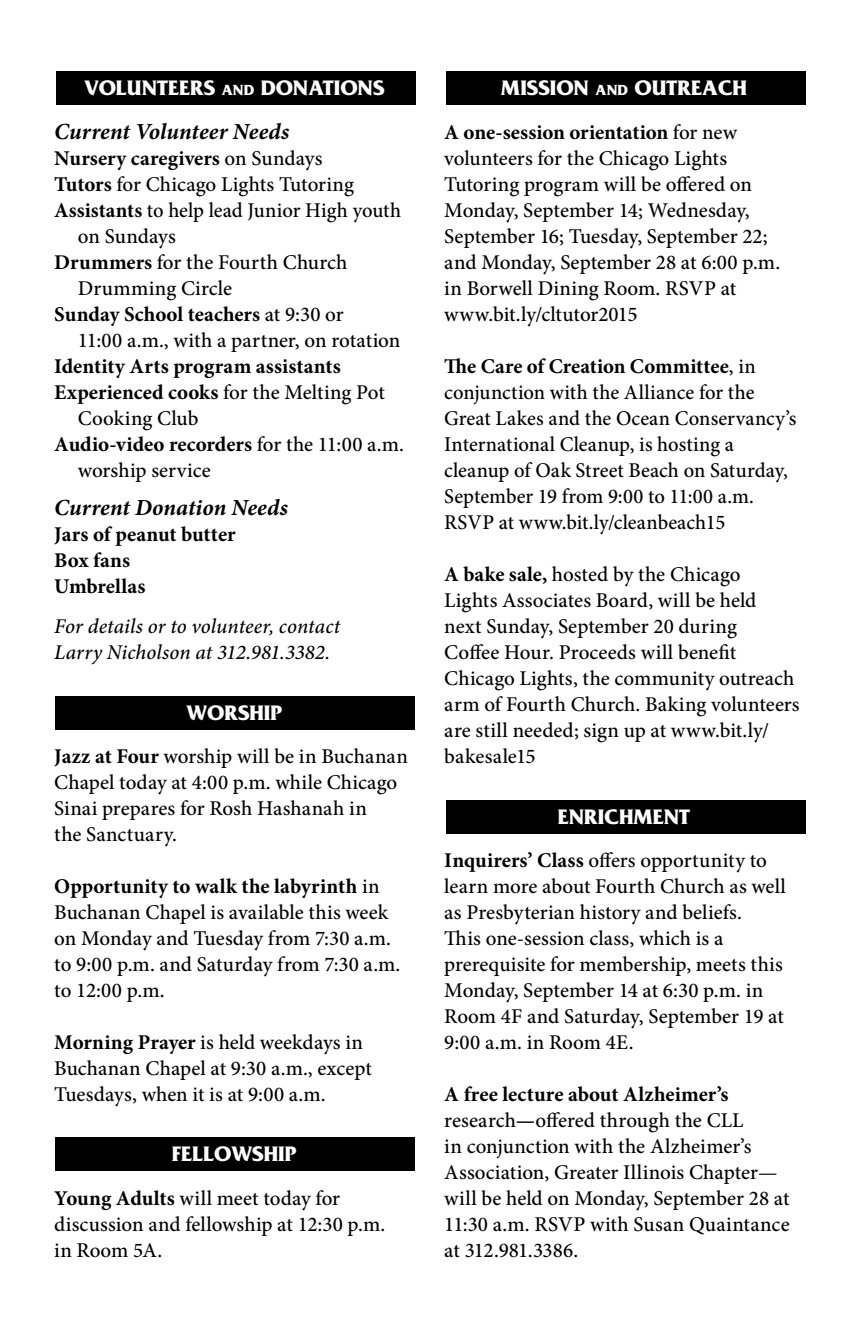
<style>
.page{position:relative;width:864px;height:1332px;background:#fff}
.page>*{position:absolute;margin:0;border:0;box-sizing:border-box;transform-origin:0 0}
.t1{font:italic 700 23px "Minion Pro";letter-spacing:.005em;color:#000}
.t2{font:700 22px "Friz Quadrata Std";color:#fff}
.t3{font:500 21px/26px "Minion Pro";letter-spacing:.005em;color:#000}
.t4{font:700 21px/26px "Minion Pro";letter-spacing:.005em;color:#000}
.t5{font:italic 500 21px/26px "Minion Pro";color:#000}
.s1{font-size:15.4px}
.s2{font-weight:500}
.s3{font-weight:700}
</style>
<div class="page">
<div style="left:446px;top:71px;width:359px;height:34px;background:#000"></div>
<div style="left:446px;top:800px;width:359px;height:33px;background:#000"></div>
<div style="left:56px;top:696px;width:359px;height:34px;background:#000"></div>
<div style="left:56px;top:71px;width:360px;height:34px;background:#000"></div>
<div style="left:56px;top:1138px;width:359px;height:33px;background:#000"></div>
<p class="t2" style="left:85px;top:76px;width:301px">VOLUNTEERS <span class="s1">AND</span> DONATIONS</p>
<p class="t1" style="left:54px;top:115px;width:237px">Current Volunteer Needs</p>
<p class="t4" style="left:54px;top:145px;width:270px">Nursery caregivers <span class="s2">on Sundays</span></p>
<p class="t3" style="left:54px;top:171px;width:301px"><span class="s3">Tutors</span> for Chicago Lights Tutoring</p>
<p class="t3" style="left:54px;top:197px;width:348px"><span class="s3">Assistants</span> to help lead Junior High youth</p>
<p class="t3" style="left:78px;top:223px;width:99px">on Sundays</p>
<p class="t3" style="left:54px;top:249px;width:295px"><span class="s3">Drummers</span> for the Fourth Church</p>
<p class="t3" style="left:78px;top:275px;width:156px">Drumming Circle</p>
<p class="t4" style="left:54px;top:301px;width:291px">Sunday School teachers <span class="s2">at 9:30 or</span></p>
<p class="t3" style="left:78px;top:327px;width:324px">11:00 a.m., with a partner, on rotation</p>
<p class="t4" style="left:54px;top:353px;width:288px">Identity Arts program assistants</p>
<p class="t4" style="left:54px;top:379px;width:332px">Experienced cooks <span class="s2">for the Melting Pot</span></p>
<p class="t3" style="left:78px;top:405px;width:122px">Cooking Club</p>
<p class="t4" style="left:54px;top:431px;width:351px">Audio-video recorders <span class="s2">for the 11:00 a.m.</span></p>
<p class="t3" style="left:78px;top:457px;width:134px">worship service</p>
<p class="t1" style="left:54px;top:491px;width:235px">Current Donation Needs</p>
<p class="t4" style="left:54px;top:521px;width:183px">Jars of peanut butter<br>Box fans<br>Umbrellas</p>
<p class="t5" style="left:54px;top:613px;width:288px">For details or to volunteer, contact<br>Larry Nicholson at 312.981.3382.</p>
<p class="t2" style="left:186px;top:701px;width:97px">WORSHIP</p>
<p class="t3" style="left:54px;top:743px;width:355px"><span class="s3">Jazz at Four</span> worship will be in Buchanan<br>Chapel today at 4:00 p.m. while Chicago<br>Sinai prepares for Rosh Hashanah in<br>the Sanctuary.</p>
<p class="t3" style="left:54px;top:873px;width:348px"><span class="s3">Opportunity to walk the labyrinth</span> in<br>Buchanan Chapel is available this week on Monday and Tuesday from 7:30 a.m. to 9:00 p.m. and Saturday from 7:30 a.m. to 12:00 p.m.</p>
<p class="t3" style="left:54px;top:1029px;width:319px"><span class="s3">Morning Prayer</span> is held weekdays in<br>Buchanan Chapel at 9:30 a.m., except<br>Tuesdays, when it is at 9:00 a.m.</p>
<p class="t2" style="left:172px;top:1142px;width:126px">FELLOWSHIP</p>
<p class="t3" style="left:54px;top:1185px;width:333px"><span class="s3">Young Adults</span> will meet today for discussion and fellowship at 12:30 p.m. in Room 5A.</p>
<p class="t2" style="left:501px;top:76px;width:247px">MISSION <span class="s1">AND</span> OUTREACH</p>
<p class="t3" style="left:444px;top:120px;width:337px"><span class="s3">A one-session orientation</span> for new volunteers for the Chicago Lights Tutoring program will be offered on Monday, September 14; Wednesday, September 16; Tuesday, September 22; and Monday, September 28 at 6:00 p.m. in Borwell Dining Room. RSVP at www.bit.ly/cltutor2015</p>
<p class="t3" style="left:444px;top:354px;width:354px"><span class="s3">The Care of Creation Committee</span>, in conjunction with the Alliance for the Great Lakes and the Ocean Conservancy’s International Cleanup, is hosting a cleanup of Oak Street Beach on Saturday, September 19 from 9:00 to 11:00 a.m.<br>RSVP at www.bit.ly/cleanbeach15</p>
<p class="t3" style="left:444px;top:562px;width:357px"><span class="s3">A bake sale,</span> hosted by the Chicago<br>Lights Associates Board, will be held<br>next Sunday, September 20 during<br>Coffee Hour. Proceeds will benefit Chicago Lights, the community outreach arm of Fourth Church. Baking volunteers are still needed; sign up at www.bit.ly/ bakesale15</p>
<p class="t2" style="left:558px;top:804px;width:134px">ENRICHMENT</p>
<p class="t3" style="left:444px;top:848px;width:343px"><span class="s3">Inquirers’ Class</span> offers opportunity to learn more about Fourth Church as well as Presbyterian history and beliefs.<br>This one-session class, which is a prerequisite for membership, meets this Monday, September 14 at 6:30 p.m. in Room 4F and Saturday, September 19 at 9:00 a.m. in Room 4E.</p>
<p class="t3" style="left:444px;top:1082px;width:347px"><span class="s3">A free lecture about Alzheimer’s </span>research<span class="s3">—</span>offered through the CLL<br>in conjunction with the Alzheimer’s Association, Greater Illinois Chapter— will be held on Monday, September 28 at 11:30 a.m. RSVP with Susan Quaintance at 312.981.3386.</p>
</div>
